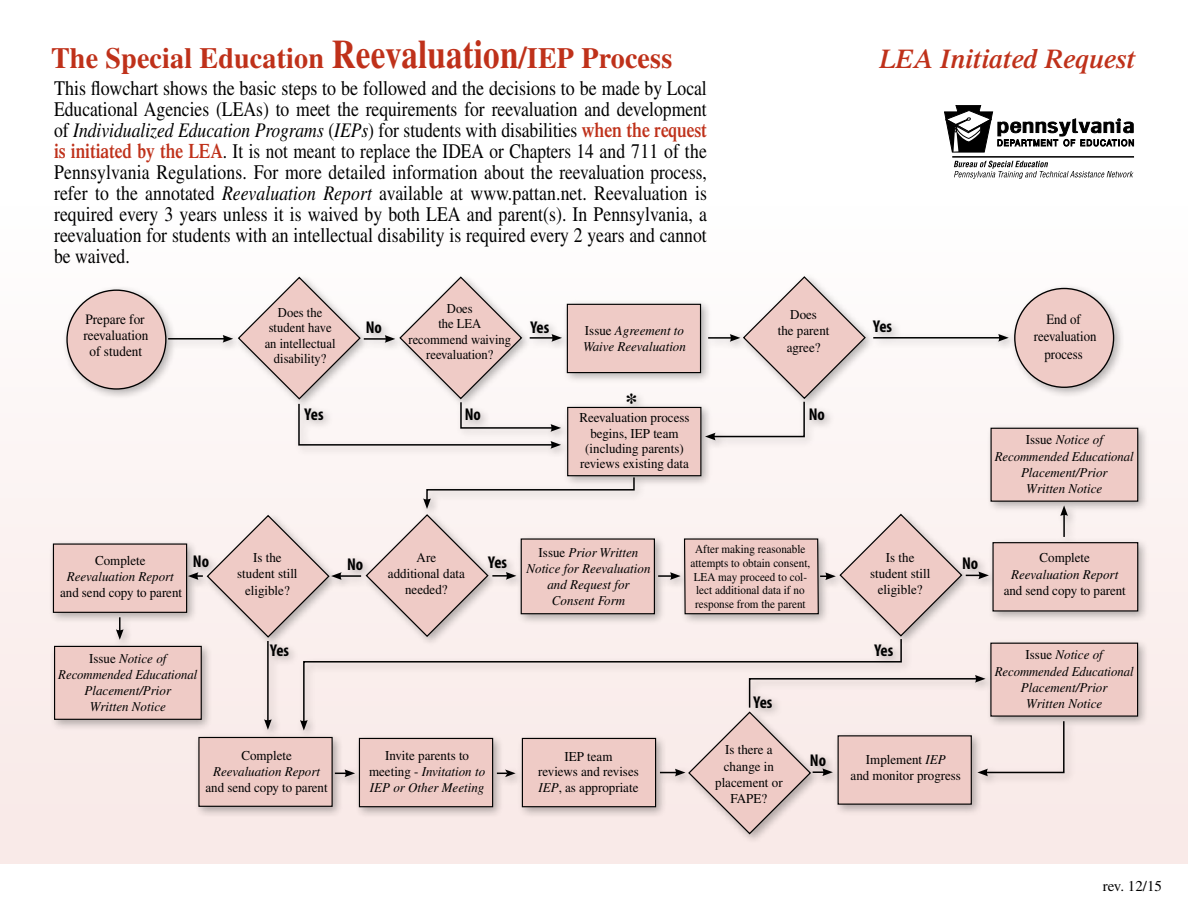
<style>
.page{position:relative;width:1188px;height:918px;background:#fff}
.page>*{position:absolute;margin:0;border:0;box-sizing:border-box;transform-origin:0 0}
.t1{font:700 29.25px "Times LT Std";letter-spacing:.005em;color:#bf311a;scale:.96 1}
.t2{font:italic 600 27px "Times LT Std";color:#bf311a}
.t3{font:700 24px "Times LT Std";color:#000}
.t4{font:20.7px/21px "Times LT Std";color:#000;text-align:justify;scale:.87 1}
.t5{font:700 condensed 17.1px "Myriad Pro";letter-spacing:-.005em;color:#000}
.t6{font:15px "Times LT Std";color:#000}
.t7{font:14.25px/15.8px "Times LT Std";color:#000;text-align:center;scale:.93 1}
.t8{font:14.25px/17.1px "Times LT Std";color:#000;text-align:center;scale:.9 1}
.t9{font:italic 13.5px/16.2px "Times LT Std";color:#000;text-align:center;scale:.96 1}
.t10{font:13.5px/16.2px "Times LT Std";color:#000;text-align:center;scale:.96 1}
.t11{font:13.5px/15.3px "Times LT Std";color:#000;text-align:center;scale:.93 1}
.t12{font:12px/13.8px "Times LT Std";color:#000;text-align:center;scale:.93 1}
.s1{font-size:40.5px}
.s2{font-size:31.05px}
.s3{font-style:italic}
.s4{font-weight:600;color:#bf311a}
.s5{font-style:normal}
</style>
<div class="page">
<div style="left:0;top:207px;width:1188px;height:657px;background:linear-gradient(to bottom,#fefdfd,#f8e8e6)"></div>
<svg style="left:944px;top:105px;width:190px;height:47px"></svg>
<hr style="left:952px;top:156px;width:182px;height:2px;background:#000">
<svg style="left:954px;top:161px;width:180px;height:18px"></svg>
<div style="left:48px;top:272px;width:1102px;height:573px;background:#000;opacity:.3"></div>
<div style="left:67px;top:290px;width:99px;height:99px;background:#efcbc6;border-radius:50%"></div>
<div style="left:1015px;top:288px;width:99px;height:99px;background:#efcbc6;border-radius:50%"></div>
<div style="left:567px;top:304px;width:134px;height:69px;background:#efcbc6;border:1px solid #000"></div>
<div style="left:567px;top:407px;width:134px;height:69px;background:#efcbc6;border:1px solid #000"></div>
<div style="left:53px;top:543px;width:134px;height:70px;background:#efcbc6;border:1px solid #000"></div>
<div style="left:198px;top:737px;width:135px;height:70px;background:#efcbc6;border:1px solid #000"></div>
<div style="left:359px;top:738px;width:134px;height:69px;background:#efcbc6;border:1px solid #000"></div>
<div style="left:522px;top:738px;width:134px;height:69px;background:#efcbc6;border:1px solid #000"></div>
<div style="left:521px;top:538px;width:134px;height:76px;background:#efcbc6;border:1px solid #000"></div>
<div style="left:992px;top:542px;width:146px;height:70px;background:#efcbc6;border:1px solid #000"></div>
<div style="left:991px;top:428px;width:147px;height:74px;background:#efcbc6;border:1px solid #000"></div>
<hr style="left:873px;top:337px;width:128px;height:2px;background:#000">
<svg style="left:998px;top:334px;width:11px;height:8px"></svg>
<svg style="left:705px;top:275px;width:162px;height:165px"></svg>
<hr style="left:339px;top:575px;width:22px;height:2px;background:#000">
<svg style="left:188px;top:514px;width:154px;height:125px"></svg>
<svg style="left:365px;top:476px;width:270px;height:162px"></svg>
<svg style="left:658px;top:513px;width:331px;height:124px"></svg>
<hr style="left:1063px;top:514px;width:2px;height:23px;background:#000">
<svg style="left:1060px;top:505px;width:8px;height:11px"></svg>
<svg style="left:302px;top:638px;width:601px;height:86px;background:#f1e6e4"></svg>
<svg style="left:300px;top:720px;width:8px;height:11px"></svg>
<hr style="left:267px;top:641px;width:2px;height:81px;background:#000">
<svg style="left:264px;top:719px;width:8px;height:11px"></svg>
<svg style="left:116px;top:617px;width:8px;height:23px"></svg>
<svg style="left:335px;top:769px;width:20px;height:8px"></svg>
<svg style="left:497px;top:769px;width:19px;height:8px"></svg>
<svg style="left:660px;top:675px;width:405px;height:160px;background:#ecd9d7"></svg>
<hr style="left:168px;top:338px;width:57px;height:2px;background:#000">
<svg style="left:223px;top:276px;width:339px;height:173px"></svg>
<div style="left:54px;top:646px;width:148px;height:74px;background:#efcbc6;border:1px solid #000"></div>
<div style="left:990px;top:643px;width:148px;height:74px;background:#efcbc6;border:1px solid #000"></div>
<p class="t1" style="left:51px;top:41px;width:649px">The Special Education <span class="s1">Reevaluation</span><span class="s2">/</span>IEP Process</p>
<p class="t4" style="left:54px;top:77px;width:752px">This flowchart shows the basic steps to be followed and the decisions to be made by Local Educational Agencies (LEAs) to meet the requirements for reevaluation and development of <span class="s3">Individualized Education Programs</span> (<span class="s3">IEPs</span>) for students with disabilities <span class="s4">when the request is initiated by the LEA</span>. It is not meant to replace the IDEA or Chapters 14 and 711 of the Pennsylvania Regulations. For more detailed information about the reevaluation process, refer to the annotated <span class="s3">Reevaluation Report</span> available at www.pattan.net. Reevaluation is required every 3 years unless it is waived by both LEA and parent(s). In Pennsylvania, a reevaluation for students with an intellectual disability is required every 2 years and cannot be waived.</p>
<p class="t2" style="left:879px;top:43px;width:258px">LEA Initiated Request</p>
<p class="t11" style="left:409px;top:301px;width:112px">Does<br>the LEA recommend waiving reevaluation?</p>
<p class="t11" style="left:265px;top:305px;width:78px">Does the student have an intellectual</p>
<p class="t11" style="left:274px;top:351px;width:58px">disability?</p>
<p class="t10" style="left:778px;top:306px;width:55px">Does<br>the parent</p>
<p class="t10" style="left:787px;top:339px;width:37px">agree?</p>
<p class="t7" style="left:83px;top:312px;width:71px">Prepare for reevaluation of student</p>
<p class="t8" style="left:1046px;top:311px;width:40px">End of</p>
<p class="t5" style="left:873px;top:316px;width:20px">Yes</p>
<p class="t5" style="left:530px;top:317px;width:20px">Yes</p>
<p class="t5" style="left:366px;top:317px;width:18px">No</p>
<p class="t9" style="left:583px;top:322px;width:109px;text-align:left"><span class="s5">Issue</span> Agreement to<br>Waive Reevaluation</p>
<p class="t8" style="left:1034px;top:328px;width:71px">reevaluation process</p>
<p class="t5" style="left:305px;top:403px;width:20px">Yes</p>
<p class="t5" style="left:465px;top:404px;width:18px">No</p>
<p class="t3" style="left:626px;top:388px;width:13px">*</p>
<p class="t10" style="left:579px;top:410px;width:116px;line-height:15.3px">Reevaluation process begins, IEP team (including parents) reviews existing data</p>
<p class="t5" style="left:809px;top:404px;width:18px">No</p>
<p class="t9" style="left:995px;top:432px;width:146px"><span class="s5">Issue</span> Notice of<br>Recommended Educational<br>Placement/Prior<br>Written Notice</p>
<p class="t10" style="left:95px;top:552px;width:54px">Complete</p>
<p class="t9" style="left:67px;top:568px;width:113px">Reevaluation Report</p>
<p class="t10" style="left:60px;top:585px;width:128px">and send copy to parent</p>
<p class="t9" style="left:527px;top:544px;width:131px"><span class="s5">Issue</span> Prior Written<br>Notice for Reevaluation and Request for<br>Consent Form</p>
<p class="t12" style="left:691px;top:542px;width:130px">After making reasonable attempts to obtain consent,<br>LEA may proceed to col&shy;lect additional data if no response from the parent</p>
<p class="t10" style="left:1040px;top:550px;width:54px">Complete</p>
<p class="t10" style="left:237px;top:549px;width:64px">Is the student still eligible?</p>
<p class="t10" style="left:870px;top:549px;width:64px">Is the student still eligible?</p>
<p class="t10" style="left:388px;top:549px;width:82px">Are<br>additional data</p>
<p class="t10" style="left:405px;top:582px;width:46px">needed?</p>
<p class="t5" style="left:193px;top:551px;width:18px">No</p>
<p class="t5" style="left:347px;top:553px;width:18px">No</p>
<p class="t5" style="left:488px;top:552px;width:20px">Yes</p>
<p class="t5" style="left:962px;top:552px;width:18px">No</p>
<p class="t9" style="left:1011px;top:566px;width:113px">Reevaluation Report</p>
<p class="t10" style="left:1004px;top:582px;width:129px">and send copy to parent</p>
<p class="t5" style="left:874px;top:639px;width:20px">Yes</p>
<p class="t5" style="left:270px;top:639px;width:20px">Yes</p>
<p class="t9" style="left:58px;top:650px;width:146px"><span class="s5">Issue</span> Notice of<br>Recommended Educational<br>Placement/Prior<br>Written Notice</p>
<p class="t9" style="left:995px;top:647px;width:146px"><span class="s5">Issue</span> Notice of<br>Recommended Educational<br>Placement/Prior<br>Written Notice</p>
<p class="t5" style="left:753px;top:691px;width:20px">Yes</p>
<p class="t9" style="left:213px;top:747px;width:113px"><span class="s5">Complete<br></span>Reevaluation Report</p>
<p class="t10" style="left:206px;top:780px;width:129px">and send copy to parent</p>
<p class="t10" style="left:715px;top:742px;width:72px">Is there a change in placement or<br>FAPE?</p>
<p class="t9" style="left:369px;top:747px;width:122px"><span class="s5">Invite parents to meeting -</span> Invitation to<br>IEP or Other Meeting</p>
<p class="t10" style="left:851px;top:751px;width:117px">Implement <span class="s3">IEP<br></span>and monitor progress</p>
<p class="t10" style="left:538px;top:748px;width:106px">IEP team<br>reviews and revises<br><span class="s3">IEP</span>, as appropriate</p>
<p class="t5" style="left:810px;top:749px;width:18px">No</p>
<p class="t6" style="left:1103px;top:877px;width:61px">rev. 12/15</p>
</div>
